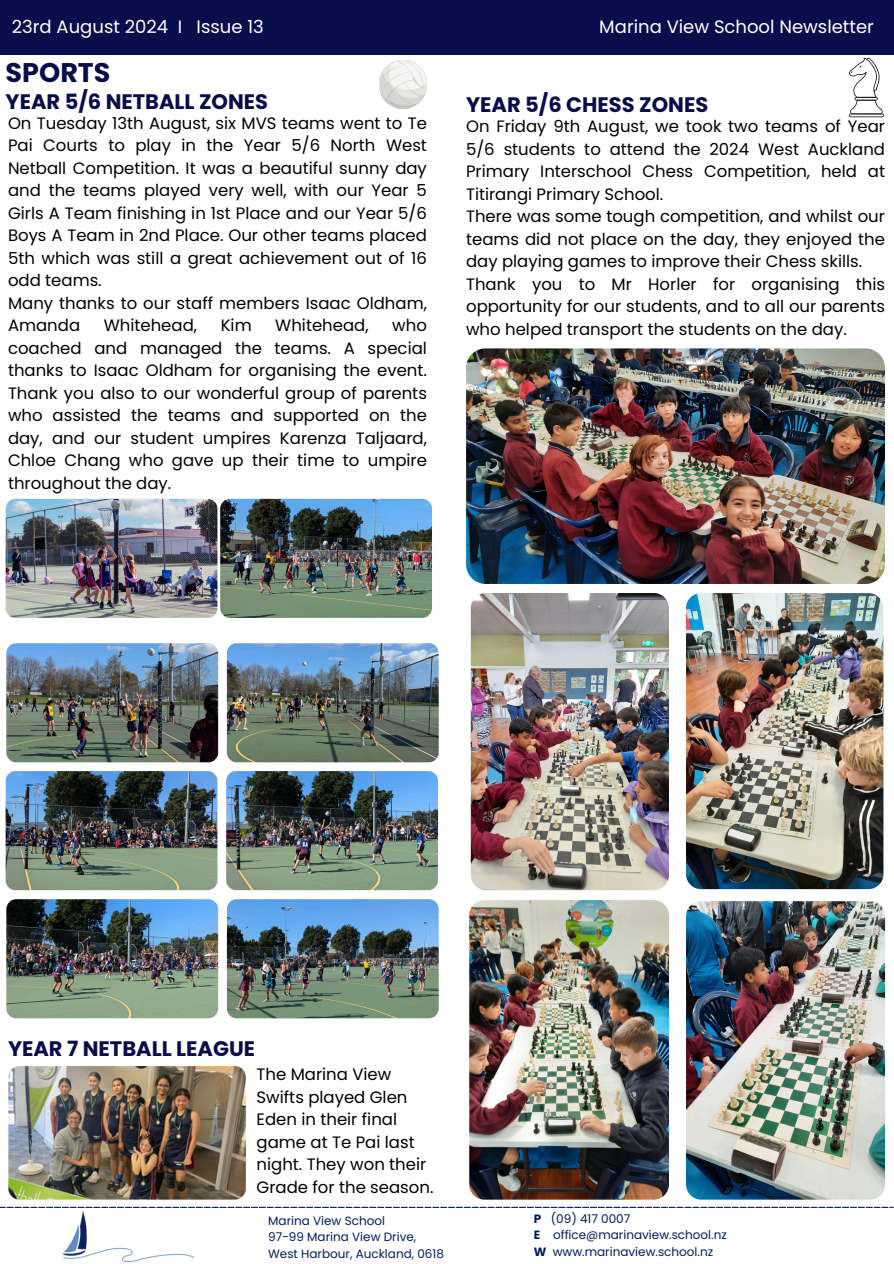
<style>
.page{position:relative;width:894px;height:1264px;background:#fff}
.page>*{position:absolute;margin:0;border:0;box-sizing:border-box;transform-origin:0 0}
.t1{font:700 27px "Poppins";color:#090d4b}
.t2{font:700 21px "Poppins";color:#090d4b}
.t3{font:18px "Poppins";color:#fff}
.t4{font:16.5px/22.5px "Poppins";color:#000}
.t5{font:12px "Poppins";color:#001e62}
.s1{font-weight:700}
</style>
<div class="page">
<div style="left:0;top:0;width:893px;height:55px;background:#090d4b"></div>
<img style="left:52px;top:1207px;width:152px;height:56px">
<svg style="left:0;top:1206px;width:893px;height:1px"></svg>
<img style="left:466px;top:348px;width:418px;height:236px;border-radius:20px">
<img style="left:6px;top:499px;width:211px;height:119px;border-radius:10px">
<img style="left:220px;top:499px;width:212px;height:119px;border-radius:10px">
<img style="left:227px;top:643px;width:211px;height:119px;border-radius:10px">
<img style="left:6px;top:643px;width:212px;height:119px;border-radius:10px">
<img style="left:379px;top:61px;width:47px;height:48px">
<img style="left:469px;top:900px;width:199px;height:299px;border-radius:15px">
<img style="left:685px;top:593px;width:198px;height:296px;border-radius:15px">
<img style="left:226px;top:771px;width:212px;height:119px;border-radius:10px">
<img style="left:6px;top:771px;width:211px;height:119px;border-radius:10px">
<img style="left:227px;top:899px;width:211px;height:119px;border-radius:10px">
<img style="left:6px;top:899px;width:212px;height:119px;border-radius:10px">
<img style="left:470px;top:593px;width:198px;height:297px;border-radius:15px">
<img style="left:685px;top:901px;width:199px;height:298px;border-radius:15px">
<img style="left:8px;top:1066px;width:238px;height:133px;border-radius:11px">
<svg style="left:849px;top:58px;width:34px;height:59px"></svg>
<p class="t3" style="left:12px;top:15px;width:253px">23rd August 2024 I Issue 13</p>
<p class="t3" style="left:599px;top:15px;width:276px">Marina View School Newsletter</p>
<p class="t1" style="left:6px;top:54px;width:106px">SPORTS</p>
<p class="t2" style="left:466px;top:90px;width:244px">YEAR 5/6 CHESS ZONES</p>
<p class="t4" style="left:466px;top:115px;width:420px">On Friday 9th August, we took two teams of Year 5/6 students to attend the 2024 West Auckland Primary Interschool Chess Competition, held at Titirangi Primary School.<br>There was some tough competition, and whilst our teams did not place on the day, they enjoyed the day playing games to improve their Chess skills.<br>Thank you to Mr Horler for organising this opportunity for our students, and to all our parents who helped transport the students on the day.</p>
<p class="t2" style="left:6px;top:87px;width:264px">YEAR 5/6 NETBALL ZONES</p>
<h3 class="t4" style="left:8px;top:111px;width:420px">On Tuesday 13th August, six MVS teams went to Te Pai Courts to play in the Year 5/6 North West Netball Competition. It was a beautiful sunny day and the teams played very well, with our Year 5<br>Girls A Team finishing in 1st Place and our Year 5/6<br>Boys A Team in 2nd Place. Our other teams placed 5th which was still a great achievement out of 16 odd teams.<br>Many thanks to our staff members Isaac Oldham, Amanda</h3>
<h3 class="t4" style="left:104px;top:314px;width:95px">Whitehead,</h3>
<h3 class="t4" style="left:221px;top:314px;width:32px">Kim</h3>
<h3 class="t4" style="left:275px;top:314px;width:95px">Whitehead,</h3>
<h3 class="t4" style="left:8px;top:314px;width:420px;text-align:justify;text-indent:384px">who coached and managed the teams. A special thanks to Isaac Oldham for organising the event.<br>Thank you also to our wonderful group of parents who assisted the teams and supported on the day, and our student umpires Karenza Taljaard, Chloe Chang who gave up their time to umpire throughout the day.</h3>
<p class="t2" style="left:8px;top:1033px;width:249px">YEAR 7 NETBALL LEAGUE</p>
<p class="t4" style="left:256px;top:1063px;width:178px">The Marina View<br>Swifts played Glen<br>Eden in their final game at Te Pai last night. They won their<br>Grade for the season.</p>
<h3 class="t5" style="left:268px;top:1211px;width:118px">Marina View School</h3>
<h1 class="t5" style="left:268px;top:1227px;width:149px">97-99 Marina View Drive,</h1>
<h2 class="t5" style="left:268px;top:1244px;width:177px">West Harbour, Auckland, 0618</h2>
<p class="t5" style="left:533px;top:1210px;width:98px"><span class="s1">P</span> (09) 417 0007</p>
<h3 class="t5" style="left:533px;top:1226px;width:195px"><span class="s1">E</span> office@marinaview.school.nz</h3>
<p class="t5" style="left:533px;top:1243px;width:181px"><span class="s1">W</span> www.marinaview.school.nz</p>
</div>
